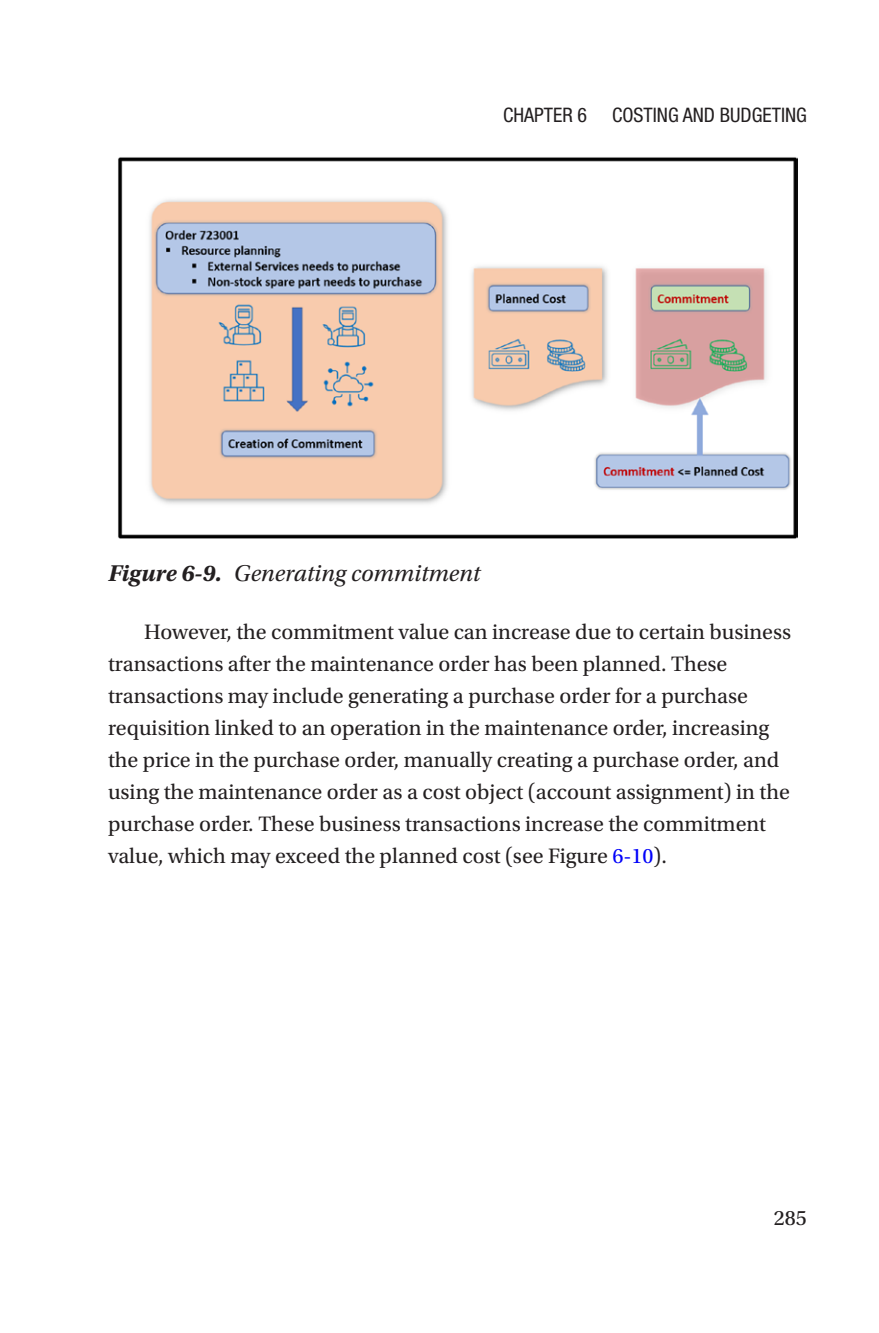
<style>
.page{position:relative;width:879px;height:1333px;background:#fff}
.page>*{position:absolute;margin:0;border:0;box-sizing:border-box;transform-origin:0 0}
.t1{font:italic 24px "Utopia Std";color:#231f20}
.Text{font:22px/32px "Utopia Std";color:#231f20}
.t2{font:condensed 20px "Helvetica Neue LT Std";color:#231f20}
.s1{font-weight:700}
.s2{color:#0000fa}
</style>
<div class="page">
<img style="left:118px;top:157px;width:680px;height:382px">
<p class="t2" style="left:503px;top:104px;width:305px">CHAPTER 6 COSTING AND BUDGETING</p>
<p class="t1" style="left:108px;top:559px;width:374px"><span class="s1">Figure 6-9.</span> Generating commitment</p>
<p class="Text" style="left:108px;top:616px;width:684px;text-indent:36px">However, the commitment value can increase due to certain business transactions after the maintenance order has been planned. These transactions may include generating a purchase order for a purchase requisition linked to an operation in the maintenance order, increasing the price in the purchase order, manually creating a purchase order, and using the maintenance order as a cost object (account assignment) in the purchase order. These business transactions increase the commitment value, which may exceed the planned cost (see Figure <span class="s2">6-10</span>).</p>
<p class="Text" style="left:774px;top:1202px;width:34px">285</p>
</div>
